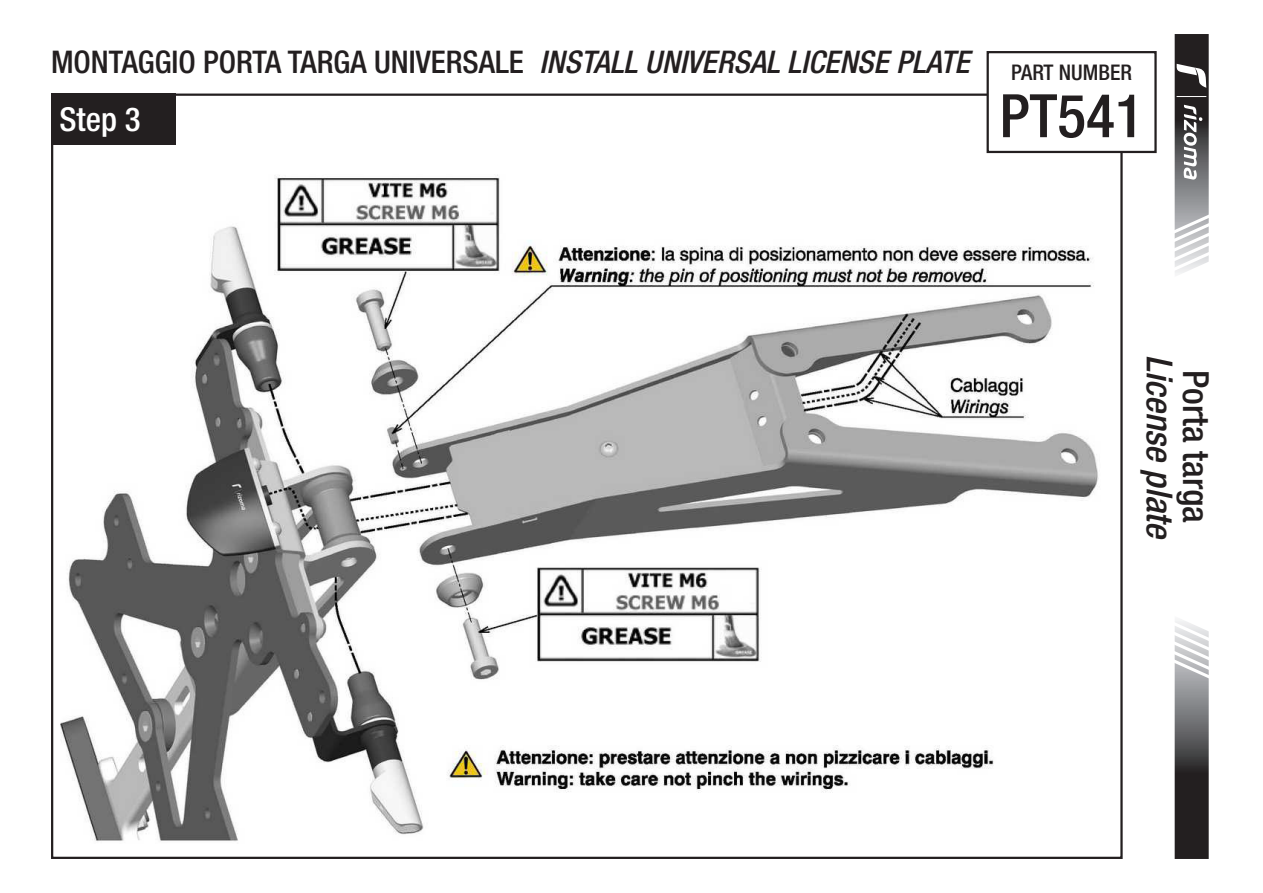
<style>
.page{position:relative;width:1263px;height:893px;background:#fff}
.page>*{position:absolute;margin:0;border:0;box-sizing:border-box;transform-origin:0 0}
.t1{font:500 condensed 60px "Helvetica Neue LT Std";color:#231f20}
.t2{font:italic 500 condensed 36px "Helvetica Neue LT Std";color:#231f20}
.t3{font:500 condensed 36px "Helvetica Neue LT Std";color:#231f20}
.t4{font:500 condensed 33px "Helvetica Neue LT Std";color:#fff}
.t5{font:500 condensed 31.2px "Helvetica Neue LT Std";color:#231f20}
.t6{font:500 condensed 21.6px "Helvetica Neue LT Std";color:#231f20}
.s1{font-style:italic}
</style>
<div class="page">
<img style="left:61px;top:109px;width:1052px;height:732px">
<div style="left:51px;top:94px;width:124px;height:51px;background:#231f20"></div>
<svg style="left:1174px;top:620px;width:35px;height:239px;background:#706f70"></svg>
<svg style="left:1174px;top:34px;width:35px;height:240px"></svg>
<div style="left:988px;top:52px;width:167px;height:100px;background:#fff"></div>
<div style="left:986px;top:51px;width:171px;height:102px;border:2px solid #231f20"></div>
<p class="t5" style="left:51px;top:44px;width:920px">MONTAGGIO PORTA TARGA UNIVERSALE <span class="s1">INSTALL UNIVERSAL LICENSE PLATE</span></p>
<p class="t4" style="left:60px;top:99px;width:83px">Step 3</p>
<p class="t6" style="left:1011px;top:59px;width:122px">PART NUMBER</p>
<h1 class="t1" style="left:999px;top:80px;width:146px">PT541</h1>
<p class="t2" style="left:1181px;top:355px;width:187px;rotate:90deg">License plate</p>
<p class="t3" style="left:1217px;top:370px;width:155px;rotate:90deg">Porta targa</p>
</div>
